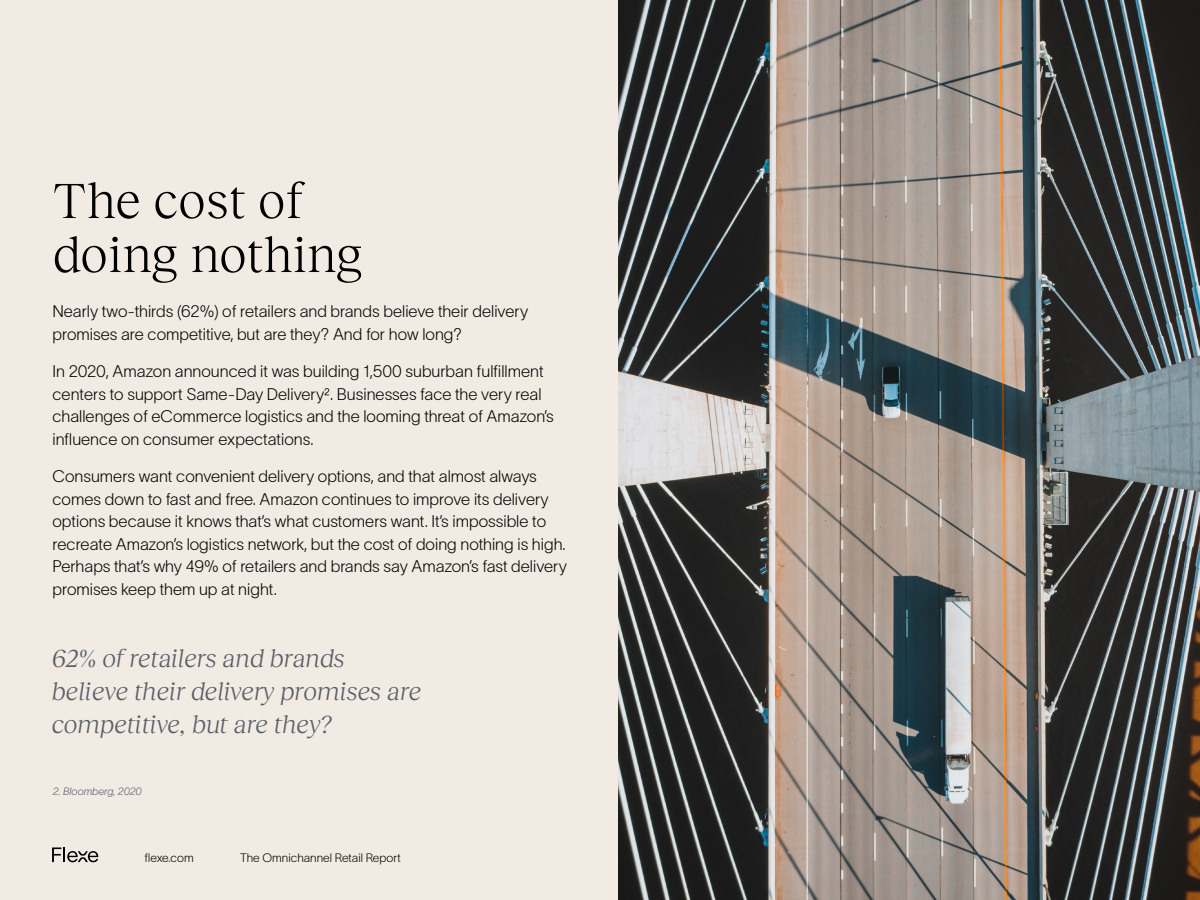
<style>
.page{position:relative;width:1200px;height:900px;background:#f2ebe4}
.page>*{position:absolute;margin:0;border:0;box-sizing:border-box;transform-origin:0 0}
.t1{font:51px/54px "Reckless Neue";color:#000}
.t2{font:italic 25.5px/33px "Reckless Neue";color:#595f69}
.t3{font:16.5px/22.5px "TWK Lausanne 150";color:#000}
.t4{font:12px "TWK Lausanne 150";color:#000}
.t5{font:italic 10.5px "TWK Lausanne 150";color:#595f69}
</style>
<div class="page">
<svg style="left:52px;top:847px;width:46px;height:15px"></svg>
<img style="left:619px;top:0;width:581px;height:900px">
<h1 class="t1" style="left:52px;top:170px;width:311px">The cost of doing nothing</h1>
<p class="t3" style="left:52px;top:299px;width:477px">Nearly two-thirds (62%) of retailers and brands believe their delivery promises are competitive, but are they? And for how long?</p>
<p class="t3" style="left:52px;top:359px;width:503px">In 2020, Amazon announced it was building 1,500 suburban fulfillment centers to support Same-Day Delivery2. Businesses face the very real challenges of eCommerce logistics and the looming threat of Amazon’s influence on consumer expectations.</p>
<p class="t3" style="left:52px;top:464px;width:516px">Consumers want convenient delivery options, and that almost always comes down to fast and free. Amazon continues to improve its delivery options because it knows that’s what customers want. It’s impossible to recreate Amazon’s logistics network, but the cost of doing nothing is high.<br>Perhaps that’s why 49% of retailers and brands say Amazon’s fast delivery promises keep them up at night.</p>
<h2 class="t2" style="left:52px;top:640px;width:371px">62% of retailers and brands believe their delivery promises are competitive, but are they?</h2>
<p class="t5" style="left:53px;top:784px;width:90px">2. Bloomberg, 2020</p>
<p class="t4" style="left:145px;top:850px;width:51px">flexe.com</p>
<p class="t4" style="left:240px;top:850px;width:162px">The Omnichannel Retail Report</p>
</div>
